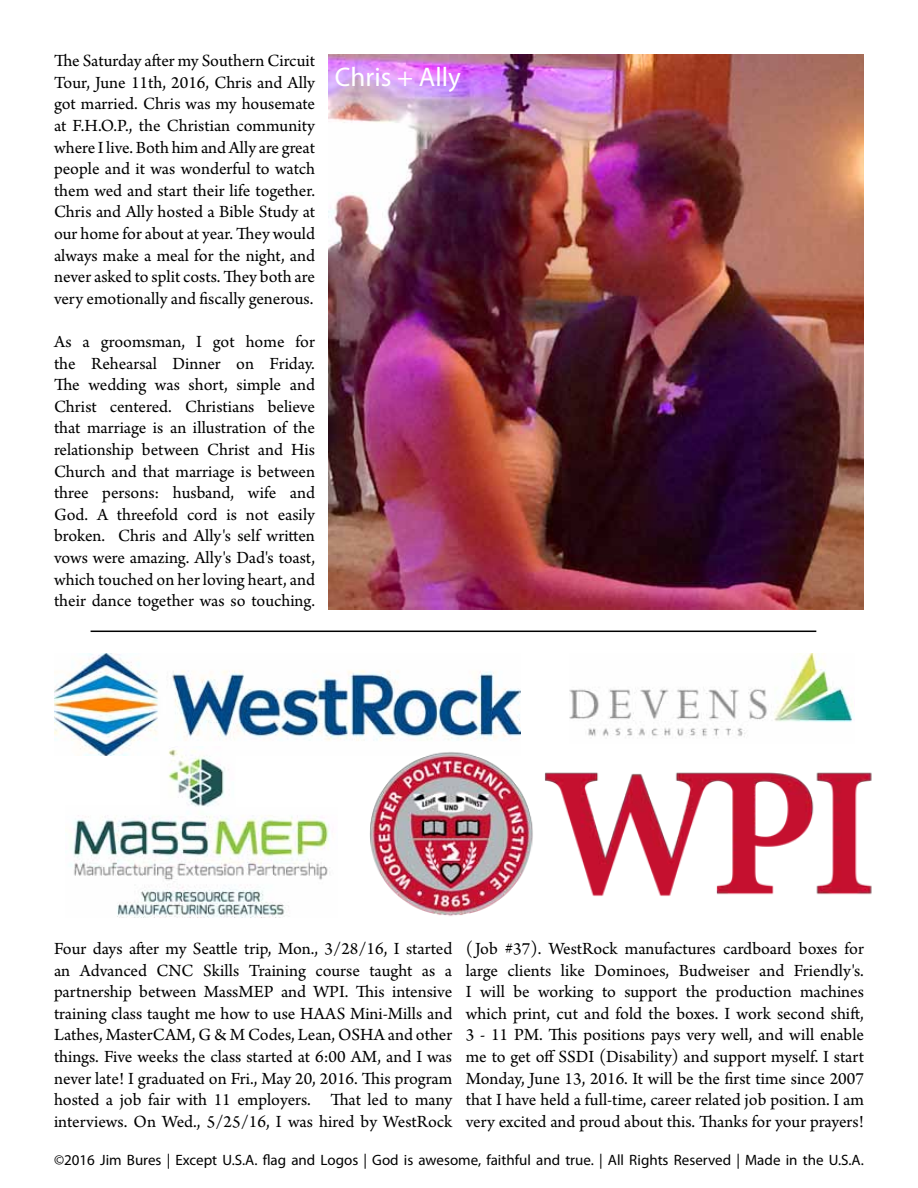
<style>
.page{position:relative;width:918px;height:1188px;background:#fff}
.page>*{position:absolute;margin:0;border:0;box-sizing:border-box;transform-origin:0 0}
.t1{font:27px "Myriad Pro";color:#fff}
.t2{font:18px/21.6px "Arno Pro";color:#000;text-align:justify}
.t3{font:15px "Myriad Pro";color:#000}
</style>
<div class="page">
<img style="left:328px;top:54px;width:536px;height:555px">
<hr style="left:91px;top:631px;width:725px;height:1px;background:#000">
<img style="left:54px;top:654px;width:467px;height:92px">
<img style="left:569px;top:654px;width:285px;height:83px">
<img style="left:356px;top:745px;width:516px;height:171px">
<img style="left:70px;top:746px;width:259px;height:172px">
<p class="t2" style="left:54px;top:51px;width:263px">The Saturday after my Southern Circuit Tour, June 11th, 2016, Chris and Ally got married. Chris was my housemate at F.H.O.P., the Christian community where I live. Both him and Ally are great people and it was wonderful to watch them wed and start their life together.<br>Chris and Ally hosted a Bible Study at our home for about at year. They would always make a meal for the night, and never asked to split costs. They both are very emotionally and fiscally generous.</p>
<p class="t2" style="left:54px;top:332px;width:263px">As a groomsman, I got home for the Rehearsal Dinner on Friday.<br>The wedding was short, simple and Christ centered. Christians believe that marriage is an illustration of the relationship between Christ and His Church and that marriage is between three persons: husband, wife and God. A threefold cord is not easily broken. Chris and Ally's self written vows were amazing. Ally's Dad's toast, which touched on her loving heart, and their dance together was so touching.</p>
<h1 class="t1" style="left:335px;top:60px;width:128px">Chris + Ally</h1>
<p class="t2" style="left:54px;top:939px;width:400px">Four days after my Seattle trip, Mon., 3/28/16, I started an Advanced CNC Skills Training course taught as a partnership between MassMEP and WPI. This intensive training class taught me how to use HAAS Mini-Mills and Lathes, MasterCAM, G &amp; M Codes, Lean, OSHA and other things. Five weeks the class started at 6:00 AM, and I was never late! I graduated on Fri., May 20, 2016. This program hosted a job fair with 11 employers. That led to many interviews. On Wed., 5/25/16, I was hired by WestRock</p>
<p class="t2" style="left:466px;top:939px;width:400px">( Job #37). WestRock manufactures cardboard boxes for large clients like Dominoes, Budweiser and Friendly's.<br>I will be working to support the production machines which print, cut and fold the boxes. I work second shift, 3 - 11 PM. This positions pays very well, and will enable me to get off SSDI (Disability) and support myself. I start Monday, June 13, 2016. It will be the first time since 2007 that I have held a full-time, career related job position. I am very excited and proud about this. Thanks for your prayers!</p>
<p class="t3" style="left:54px;top:1150px;width:811px">©2016 Jim Bures | Except U.S.A. flag and Logos | God is awesome, faithful and true. | All Rights Reserved | Made in the U.S.A.</p>
</div>
